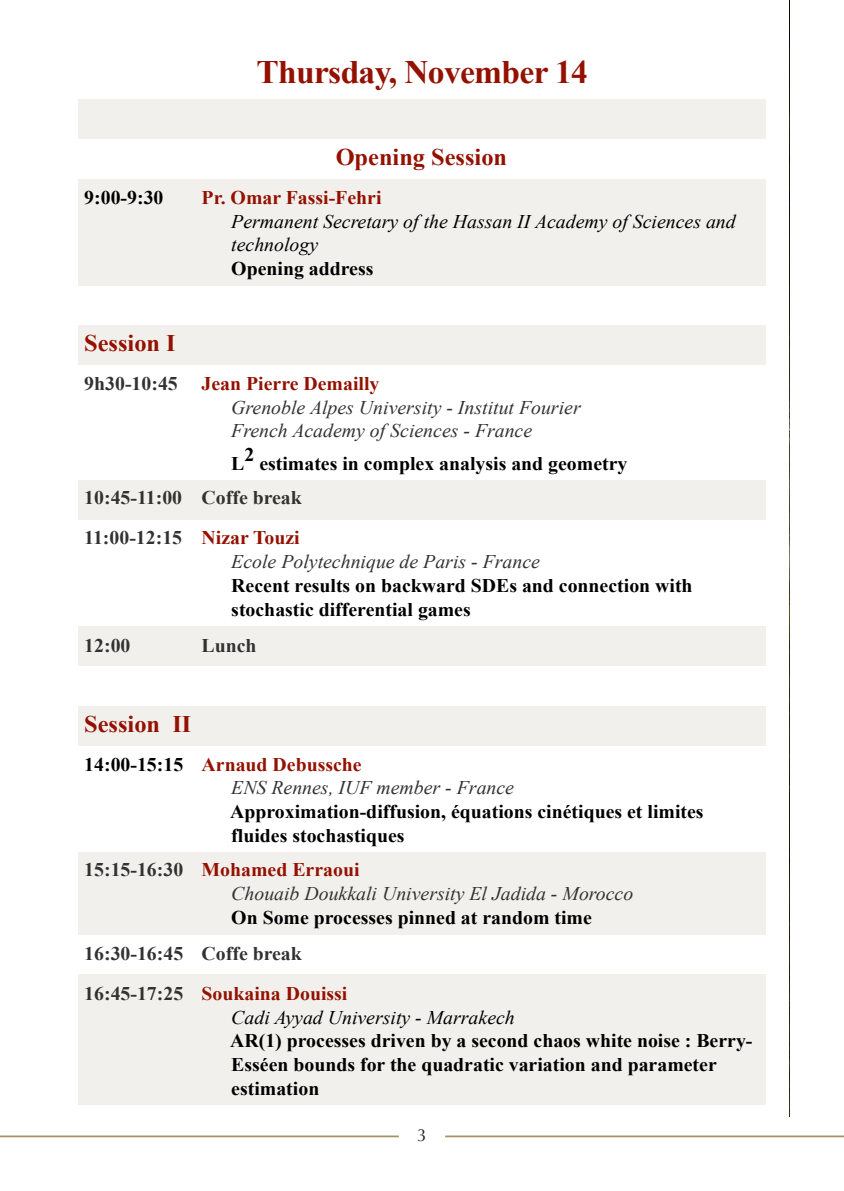
<style>
.page{position:relative;width:844px;height:1191px;background:#fff}
.page>*{position:absolute;margin:0;border:0;box-sizing:border-box;transform-origin:0 0}
.t1{font:700 32.73px "Times New Roman";letter-spacing:-.02em;color:#941100}
.t2{font:700 23.8px "Times New Roman";color:#941100}
.t3{font:700 19.43px/23.8px "Times New Roman";color:#000}
.t4{font:italic 19.43px/23.8px "Times New Roman";color:#323232}
.t5{font:italic 19.43px/23.8px "Times New Roman";color:#000}
.t6{font:700 19.43px/40.1px "Times New Roman";color:#323232}
.t7{font:17.5px "Optima";color:#231f20}
.s1{font-weight:700;font-style:normal;color:#941100}
.s2{font-weight:700;font-style:normal}
.s3{color:#323232}
.s4{color:#941100}
.s5{font-weight:400;font-style:italic;color:#323232}
.s6{font-weight:700;font-style:normal;color:#000}
.s7{font-weight:400;font-style:italic}
</style>
<div class="page">
<hr style="left:0;top:1135px;width:399px;height:2px;background:#a6906b">
<hr style="left:445px;top:1135px;width:398px;height:2px;background:#a6906b">
<div style="left:78px;top:99px;width:118px;height:40px;background:#f2f0ed"></div>
<div style="left:196px;top:99px;width:569px;height:40px;background:#f2f0ed"></div>
<div style="left:78px;top:179px;width:118px;height:106px;background:#f2f0ed"></div>
<div style="left:196px;top:179px;width:569px;height:106px;background:#f2f0ed"></div>
<div style="left:78px;top:325px;width:687px;height:40px;background:#f2f0ed"></div>
<div style="left:78px;top:480px;width:118px;height:40px;background:#f2f0ed"></div>
<div style="left:196px;top:480px;width:569px;height:40px;background:#f2f0ed"></div>
<div style="left:78px;top:626px;width:118px;height:40px;background:#f2f0ed"></div>
<div style="left:196px;top:626px;width:569px;height:40px;background:#f2f0ed"></div>
<div style="left:78px;top:706px;width:687px;height:40px;background:#f2f0ed"></div>
<div style="left:78px;top:852px;width:118px;height:82px;background:#f2f0ed"></div>
<div style="left:196px;top:852px;width:569px;height:82px;background:#f2f0ed"></div>
<div style="left:78px;top:974px;width:118px;height:130px;background:#f2f0ed"></div>
<div style="left:196px;top:974px;width:569px;height:130px;background:#f2f0ed"></div>
<p class="t1" style="left:256px;top:50px;width:333px">Thursday, November 14</p>
<p class="t2" style="left:335px;top:141px;width:173px">Opening Session</p>
<p class="t3" style="left:84px;top:185px;width:81px">9:00-9:30</p>
<p class="t5" style="left:231px;top:185px;width:506px;text-indent:-30px"><span class="s1">Pr. Omar Fassi-Fehri<br></span>Permanent Secretary of the Hassan II Academy of Sciences and technology<br><span class="s2">Opening address</span></p>
<p class="t2" style="left:84px;top:326px;width:93px">Session I</p>
<p class="t4" style="left:231px;top:371px;width:351px;text-indent:-147px"><span class="s2">9h30-10:45</span> <span class="s1">Jean Pierre Demailly<br></span>Grenoble Alpes University - Institut Fourier<br>French Academy of Sciences - France</p>
<p class="t3" style="left:231px;top:451px;width:15px">L</p>
<p class="t3" style="left:244px;top:442px;width:11px">2</p>
<p class="t3" style="left:84px;top:446px;width:544px;line-height:34.1px;text-indent:175px">estimates in complex analysis and geometry<br><span class="s3">10:45-11:00 Coffe break</span></p>
<p class="t3" style="left:231px;top:525px;width:462px;text-indent:-147px"><span class="s3">11:00-12:15</span> <span class="s4">Nizar Touzi<br></span><span class="s5">Ecole Polytechnique de Paris - France<br></span>Recent results on backward SDEs and connection with stochastic differential games</p>
<p class="t6" style="left:84px;top:624px;width:48px">12:00</p>
<p class="t6" style="left:201px;top:624px;width:57px">Lunch</p>
<p class="t2" style="left:84px;top:707px;width:108px">Session II</p>
<p class="t3" style="left:230px;top:751px;width:475px;text-indent:-146px">14:00-15:15 <span class="s4">Arnaud Debussche<br></span><span class="s5">ENS Rennes, IUF member - France </span>Approximation-diffusion, équations cinétiques et limites fluides stochastiques</p>
<p class="t4" style="left:231px;top:857px;width:403px;text-indent:-147px"><span class="s2">15:15-16:30</span> <span class="s1">Mohamed Erraoui<br></span>Chouaib Doukkali University El Jadida - Morocco<br><span class="s6">On Some processes pinned at random time</span></p>
<p class="t6" style="left:84px;top:932px;width:264px">16:30-16:45 Coffe break<br>16:45-17:25 <span class="s4">Soukaina Douissi</span></p>
<p class="t3" style="left:230px;top:1004px;width:523px"><span class="s7">Cadi Ayyad University - Marrakech<br></span>AR(1) processes driven by a second chaos white noise : Berry-Esséen bounds for the quadratic variation and parameter estimation</p>
<p class="t7" style="left:417px;top:1124px;width:11px">3</p>
</div>
